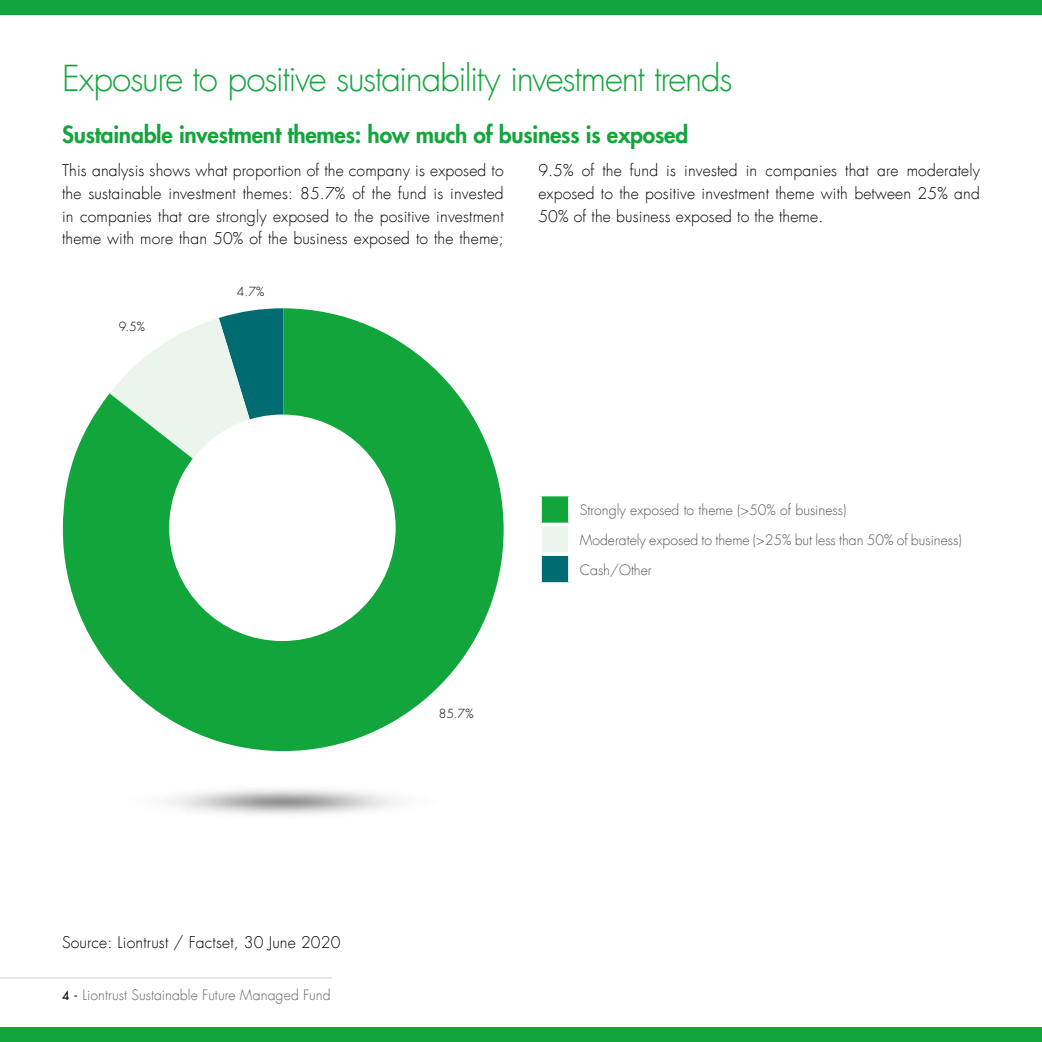
<style>
.page{position:relative;width:1042px;height:1042px;background:#fff}
.page>*{position:absolute;margin:0;border:0;box-sizing:border-box;transform-origin:0 0}
.t1{font:300 35px "Futura LT";letter-spacing:-.035em;color:#11a53c}
.t2{font:800 22.75px "Futura LT";letter-spacing:-.01em;color:#11a53c}
.t3{font:300 15.75px/22.8px "Futura LT";letter-spacing:.01em;color:#000;text-align:justify}
.t4{font:300 14px/29.8px "Futura LT";color:#575756}
.t5{font:300 14px "Futura LT";letter-spacing:.005em;color:#646363}
.t6{font:300 12.25px "Futura LT";color:#000}
.s1{font-weight:400;font-size:12.25px;color:#000}
</style>
<div class="page">
<svg style="left:63px;top:308px;width:441px;height:443px;fill:#11a53c"></svg>
<div style="left:169px;top:414px;width:227px;height:227px;background:#fff;border-radius:50%"></div>
<div style="left:540px;top:495px;width:30px;height:29px;background:#11a53c"></div>
<div style="left:540px;top:524px;width:30px;height:30px;background:#ebf5ec"></div>
<div style="left:540px;top:554px;width:30px;height:30px;background:#006c72"></div>
<hr style="left:538px;top:493px;width:33px;height:3px;background:#fff">
<hr style="left:538px;top:523px;width:33px;height:3px;background:#fff">
<svg style="left:540px;top:582px;width:30px;height:2px"></svg>
<svg style="left:540px;top:496px;width:2px;height:27px"></svg>
<hr style="left:568px;top:496px;width:3px;height:27px;background:#fff">
<hr style="left:538px;top:526px;width:4px;height:26px;background:#fff">
<hr style="left:568px;top:526px;width:3px;height:26px;background:#fff">
<svg style="left:540px;top:552px;width:30px;height:4px"></svg>
<svg style="left:540px;top:556px;width:2px;height:26px"></svg>
<hr style="left:568px;top:556px;width:3px;height:26px;background:#fff">
<div style="left:0;top:0;width:1042px;height:15px;background:#11a53c"></div>
<div style="left:0;top:1027px;width:1042px;height:15px;background:#11a53c"></div>
<hr style="left:0;top:977px;width:332px;height:1px;background:#d0d0d0">
<h1 class="t1" style="left:62px;top:57px;width:672px">Exposure to positive sustainability investment trends</h1>
<h2 class="t2" style="left:62px;top:120px;width:628px">Sustainable investment themes: how much of business is exposed</h2>
<p class="t3" style="left:62px;top:159px;width:443px">This analysis shows what proportion of the company is exposed to the sustainable investment themes: 85.7% of the fund is invested in companies that are strongly exposed to the positive investment theme with more than 50% of the business exposed to the theme;</p>
<p class="t3" style="left:538px;top:159px;width:443px">9.5% of the fund is invested in companies that are moderately exposed to the positive investment theme with between 25% and 50% of the business exposed to the theme.</p>
<p class="t6" style="left:119px;top:319px;width:28px">9.5%</p>
<p class="t6" style="left:237px;top:284px;width:29px">4.7%</p>
<p class="t3" style="left:62px;top:931px;width:280px">Source: Liontrust / Factset, 30 June 2020</p>
<p class="t5" style="left:62px;top:986px;width:270px"><span class="s1">4 -</span> Liontrust Sustainable Future Managed Fund</p>
<p class="t6" style="left:439px;top:706px;width:36px">85.7%</p>
<p class="t4" style="left:580px;top:496px;width:383px">Strongly exposed to theme (&gt;50% of business)<br>Moderately exposed to theme (&gt;25% but less than 50% of business)<br>Cash/Other</p>
</div>
